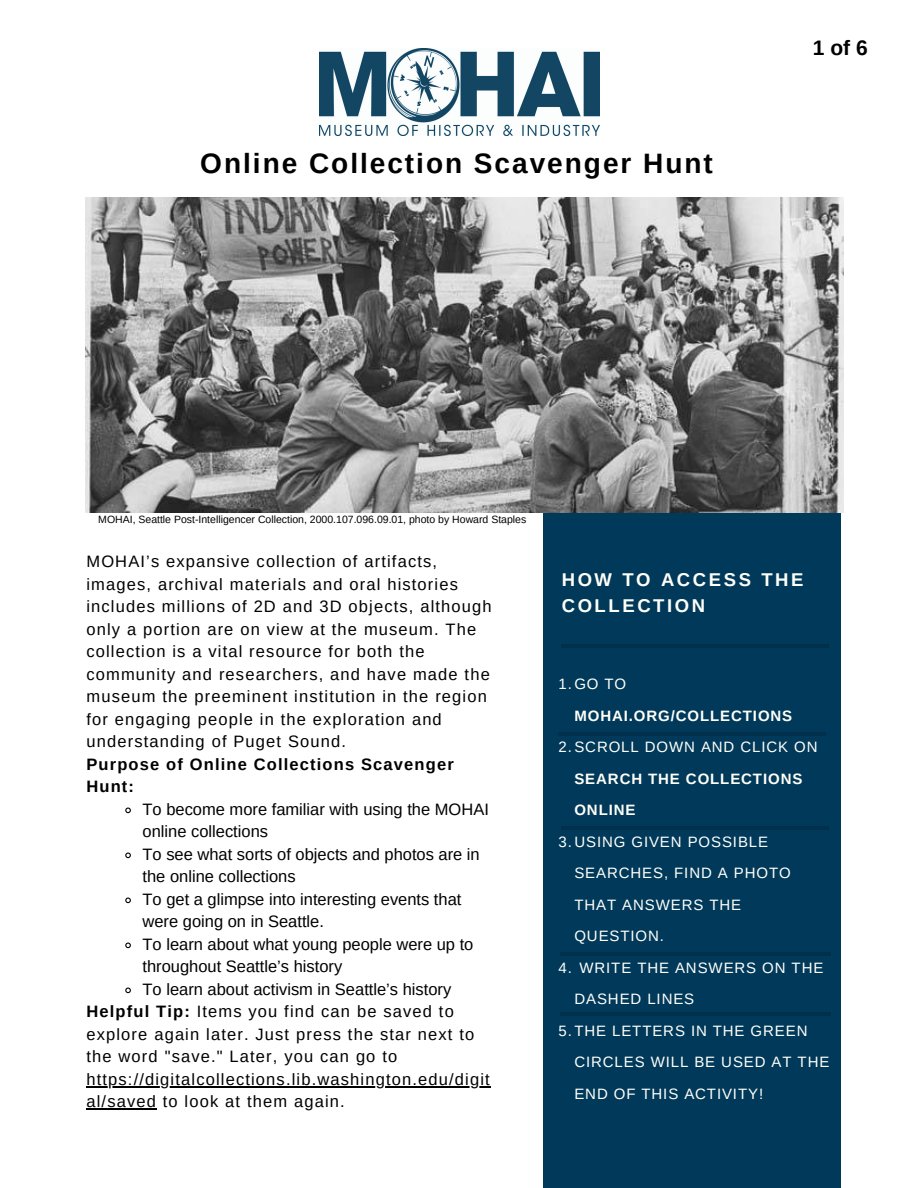
<style>
.page{position:relative;width:918px;height:1188px;background:#fff}
.page>*{position:absolute;margin:0;border:0;box-sizing:border-box;transform-origin:0 0}
.t1{font:700 28.05px "Arimo";letter-spacing:.07em;color:#000}
.t2{font:700 21px "Arimo";color:#000}
.t3{font:700 18.45px/25.8px "Arimo";letter-spacing:.14em;color:#fffff9}
.t4{font:16.5px/22.5px "Arimo";letter-spacing:.07em;color:#000}
.t5{font:16.5px/22.5px "Arimo";color:#000}
.t6{font:700 16.5px/22.5px "Arimo";letter-spacing:.07em;color:#000}
.t7{font:15px/31.5px "Arimo";letter-spacing:.06em;color:#fffff9}
.t8{font:700 15px/31.5px "Arimo";letter-spacing:.06em;color:#fffff9}
.t9{font:10.5px "Arimo";color:#000}
.s1{font-weight:700}
.s2{font-weight:400}
</style>
<div class="page">
<div style="left:543px;top:512px;width:297px;height:676px;background:#00395a"></div>
<hr style="left:558px;top:732px;width:268px;height:3px;background:#000">
<hr style="left:560px;top:953px;width:270px;height:3px;background:#000">
<hr style="left:561px;top:826px;width:268px;height:3px;background:#000">
<hr style="left:561px;top:645px;width:268px;height:3px;background:#000">
<img style="left:85px;top:197px;width:758px;height:315px">
<img style="left:319px;top:48px;width:280px;height:87px">
<svg style="left:125px;top:807px;width:6px;height:7px"></svg>
<svg style="left:125px;top:852px;width:6px;height:7px"></svg>
<svg style="left:125px;top:897px;width:6px;height:7px"></svg>
<svg style="left:125px;top:942px;width:6px;height:7px"></svg>
<svg style="left:125px;top:987px;width:6px;height:7px"></svg>
<hr style="left:86px;top:1086px;width:405px;height:1px;background:#000">
<hr style="left:86px;top:1108px;width:71px;height:2px;background:#000">
<hr style="left:560px;top:1012px;width:270px;height:3px;background:#000">
<p class="t1" style="left:200px;top:148px;width:514px">Online Collection Scavenger Hunt</p>
<p class="t2" style="left:813px;top:36px;width:56px">1of6</p>
<p class="t9" style="left:98px;top:513px;width:430px">MOHAI, Seattle Post-Intelligencer Collection, 2000.107.096.09.01, photo by Howard Staples</p>
<p class="t4" style="left:86px;top:550px;width:407px">MOHAI’s expansive collection of artifacts, images, archival materials and oral histories includes millions of 2D and 3D objects, although only a portion are on view at the museum. The collection is a vital resource for both the community and researchers, and have made the museum the preeminent institution in the region for engaging people in the exploration and understanding of Puget Sound.</p>
<p class="t6" style="left:86px;top:753px;width:369px">Purpose of Online Collections Scavenger<br>Hunt:</p>
<p class="t5" style="left:143px;top:798px;width:348px">To become more familiar with using the MOHAI online collections</p>
<p class="t5" style="left:143px;top:843px;width:339px">To see what sorts of objects and photos are in the online collections</p>
<p class="t5" style="left:143px;top:888px;width:320px">To get a glimpse into interesting events that were going on in Seattle.</p>
<p class="t5" style="left:143px;top:933px;width:332px">To learn about what young people were up to throughout Seattle’s history</p>
<p class="t5" style="left:143px;top:978px;width:310px">To learn about activism in Seattle’s history</p>
<p class="t4" style="left:86px;top:1000px;width:405px"><span class="s1">Helpful Tip:</span> Items you find can be saved to explore again later. Just press the star next to the word "save." Later, you can go to https://digitalcollections.lib.washington.edu/digit al/saved to look at them again.</p>
<p class="t3" style="left:562px;top:567px;width:243px">HOW TO ACCESS THE<br>COLLECTION</p>
<p class="t8" style="left:574px;top:668px;width:219px;text-indent:-16px"><span class="s2">1.GO TO<br></span>MOHAI.ORG/COLLECTIONS</p>
<p class="t8" style="left:574px;top:731px;width:245px;text-indent:-16px"><span class="s2">2.SCROLL DOWN AND CLICK ON<br></span>SEARCH THE COLLECTIONS<br>ONLINE</p>
<p class="t7" style="left:574px;top:826px;width:218px;text-indent:-16px">3.USING GIVEN POSSIBLE<br>SEARCHES, FIND A PHOTO<br>THAT ANSWERS THE<br>QUESTION.</p>
<p class="t7" style="left:574px;top:952px;width:250px;text-indent:5px">WRITE THE ANSWERS ON THE<br>DASHED LINES</p>
<p class="t7" style="left:574px;top:1015px;width:257px;text-indent:-16px">5.THE LETTERS IN THE GREEN<br>CIRCLES WILL BE USED AT THE<br>END OF THIS ACTIVITY!</p>
<p class="t7" style="left:559px;top:952px;width:15px">4.</p>
</div>
